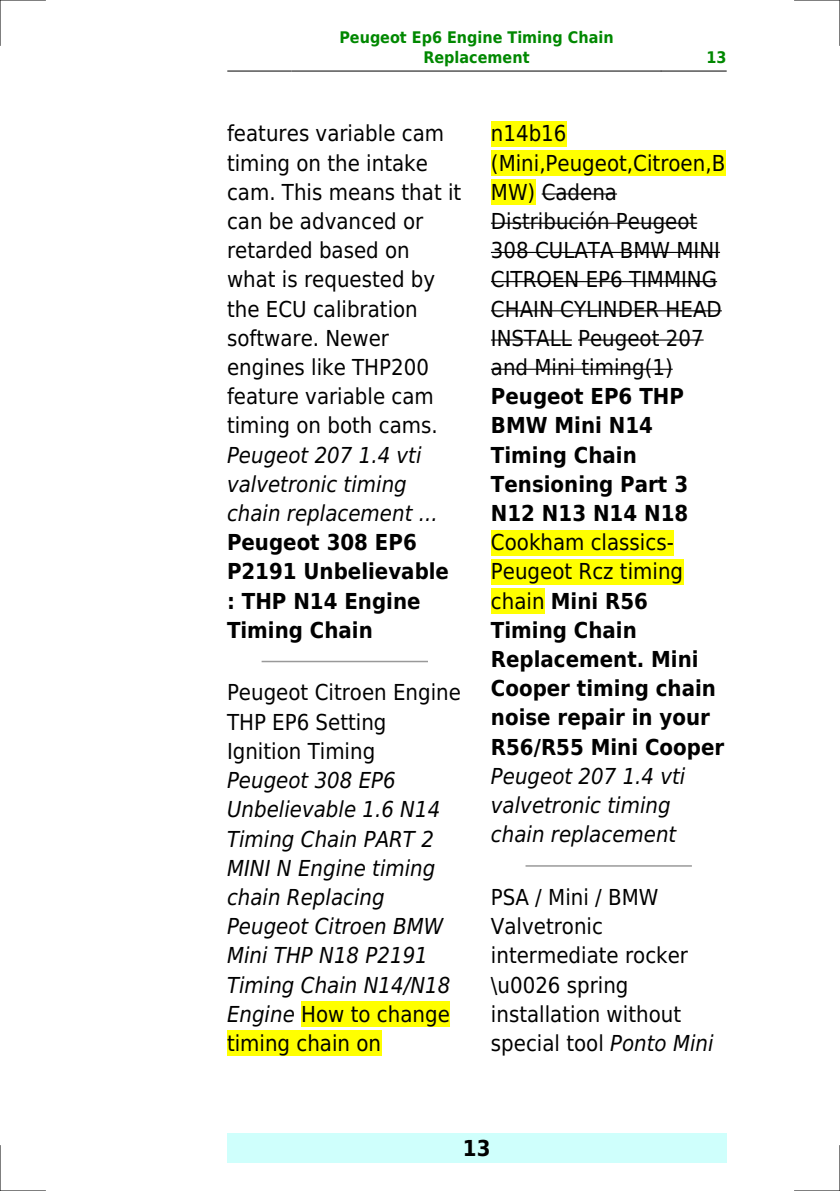
<style>
.page{position:relative;width:840px;height:1191px;background:#fff}
.page>*{position:absolute;margin:0;border:0;box-sizing:border-box;transform-origin:0 0}
.t1{font:22px/29.2px "DejaVu Sans Condensed";color:#000}
.t2{font:italic 22px/29.2px "DejaVu Sans Condensed";color:#000}
.t3{font:700 22px/29.2px "DejaVu Sans Condensed";color:#000}
.t4{font:700 16px/19.2px "DejaVu Sans Condensed";color:#080;text-align:center}
.s1{font-style:normal}
.s2{font-weight:400}
.s3{font-style:italic}
</style>
<div class="page">
<hr style="left:227px;top:71px;width:64px;height:1px;background:#000">
<hr style="left:292px;top:71px;width:368px;height:1px;background:#000">
<hr style="left:661px;top:71px;width:64px;height:1px;background:#000">
<div style="left:227px;top:1133px;width:499px;height:29px;background:#cffffc"></div>
<hr style="left:262px;top:661px;width:165px;height:1px;background:#999">
<div style="left:301px;top:1001px;width:148px;height:26px;background:#ff0"></div>
<div style="left:227px;top:1030px;width:154px;height:26px;background:#ff0"></div>
<div style="left:490px;top:121px;width:76px;height:25px;background:#ff0"></div>
<div style="left:490px;top:150px;width:234px;height:26px;background:#ff0"></div>
<div style="left:490px;top:179px;width:45px;height:26px;background:#ff0"></div>
<hr style="left:541px;top:193px;width:75px;height:2px;background:#000">
<hr style="left:490px;top:223px;width:207px;height:1px;background:#000">
<hr style="left:490px;top:252px;width:229px;height:1px;background:#000">
<hr style="left:490px;top:281px;width:226px;height:1px;background:#000">
<hr style="left:490px;top:310px;width:231px;height:1px;background:#000">
<hr style="left:490px;top:339px;width:81px;height:1px;background:#000">
<hr style="left:578px;top:339px;width:125px;height:1px;background:#000">
<hr style="left:490px;top:369px;width:182px;height:1px;background:#000">
<div style="left:490px;top:530px;width:183px;height:25px;background:#ff0"></div>
<div style="left:490px;top:559px;width:192px;height:25px;background:#ff0"></div>
<div style="left:490px;top:588px;width:54px;height:26px;background:#ff0"></div>
<hr style="left:526px;top:865px;width:164px;height:1px;background:#999">
<hr style="left:0;top:0;width:45px;height:1px;background:#000">
<hr style="left:794px;top:0;width:45px;height:1px;background:#000">
<hr style="left:0;top:1190px;width:45px;height:1px;background:#000">
<hr style="left:794px;top:1190px;width:45px;height:1px;background:#000">
<hr style="left:0;top:0;width:1px;height:45px;background:#000">
<hr style="left:0;top:1145px;width:1px;height:46px;background:#000">
<hr style="left:839px;top:0;width:1px;height:45px;background:#000">
<hr style="left:839px;top:1145px;width:1px;height:46px;background:#000">
<p class="t4" style="left:339px;top:28px;width:275px">Peugeot Ep6 Engine Timing Chain<br>Replacement</p>
<p class="t4" style="left:706px;top:48px;width:22px">13</p>
<p class="t1" style="left:227px;top:119px;width:236px">features variable cam timing on the intake cam. This means that it can be advanced or retarded based on what is requested by the ECU calibration software. Newer engines like THP200 feature variable cam timing on both cams.</p>
<p class="t2" style="left:227px;top:440px;width:212px">Peugeot 207 1.4 vti valvetronic timing chain replacement ...</p>
<p class="t3" style="left:227px;top:528px;width:223px">Peugeot 308 EP6<br>P2191 Unbelievable : THP N14 Engine<br>Timing Chain</p>
<p class="t1" style="left:227px;top:678px;width:235px">Peugeot Citroen Engine<br>THP EP6 Setting<br>Ignition Timing</p>
<p class="t2" style="left:227px;top:766px;width:225px">Peugeot 308 EP6<br>Unbelievable 1.6 N14<br>Timing Chain PART 2<br>MINI N Engine timing chain Replacing<br>Peugeot Citroen BMW<br>Mini THP N18 P2191<br>Timing Chain N14/N18<br>Engine <span class="s1">How to change timing chain on</span></p>
<p class="t1" style="left:490px;top:119px;width:236px">n14b16 (Mini,Peugeot,Citroen,B<br>MW) Cadena<br>Distribución Peugeot<br>308 CULATA BMW MINI<br>CITROEN EP6 TIMMING<br>CHAIN CYLINDER HEAD<br>INSTALL Peugeot 207 and Mini timing(1)</p>
<p class="t3" style="left:490px;top:382px;width:199px">Peugeot EP6 THP<br>BMW Mini N14<br>Timing Chain<br>Tensioning Part 3<br>N12 N13 N14 N18</p>
<p class="t3" style="left:490px;top:528px;width:235px"><span class="s2">Cookham classics-<br>Peugeot Rcz timing chain</span> Mini R56<br>Timing Chain<br>Replacement. Mini<br>Cooper timing chain noise repair in your<br>R56/R55 Mini Cooper</p>
<p class="t2" style="left:490px;top:761px;width:196px">Peugeot 207 1.4 vti valvetronic timing chain replacement</p>
<p class="t1" style="left:490px;top:882px;width:224px">PSA / Mini / BMW<br>Valvetronic intermediate rocker \u0026 spring installation without special tool <span class="s3">Ponto Mini</span></p>
<p class="t3" style="left:462px;top:1133px;width:29px">13</p>
</div>
